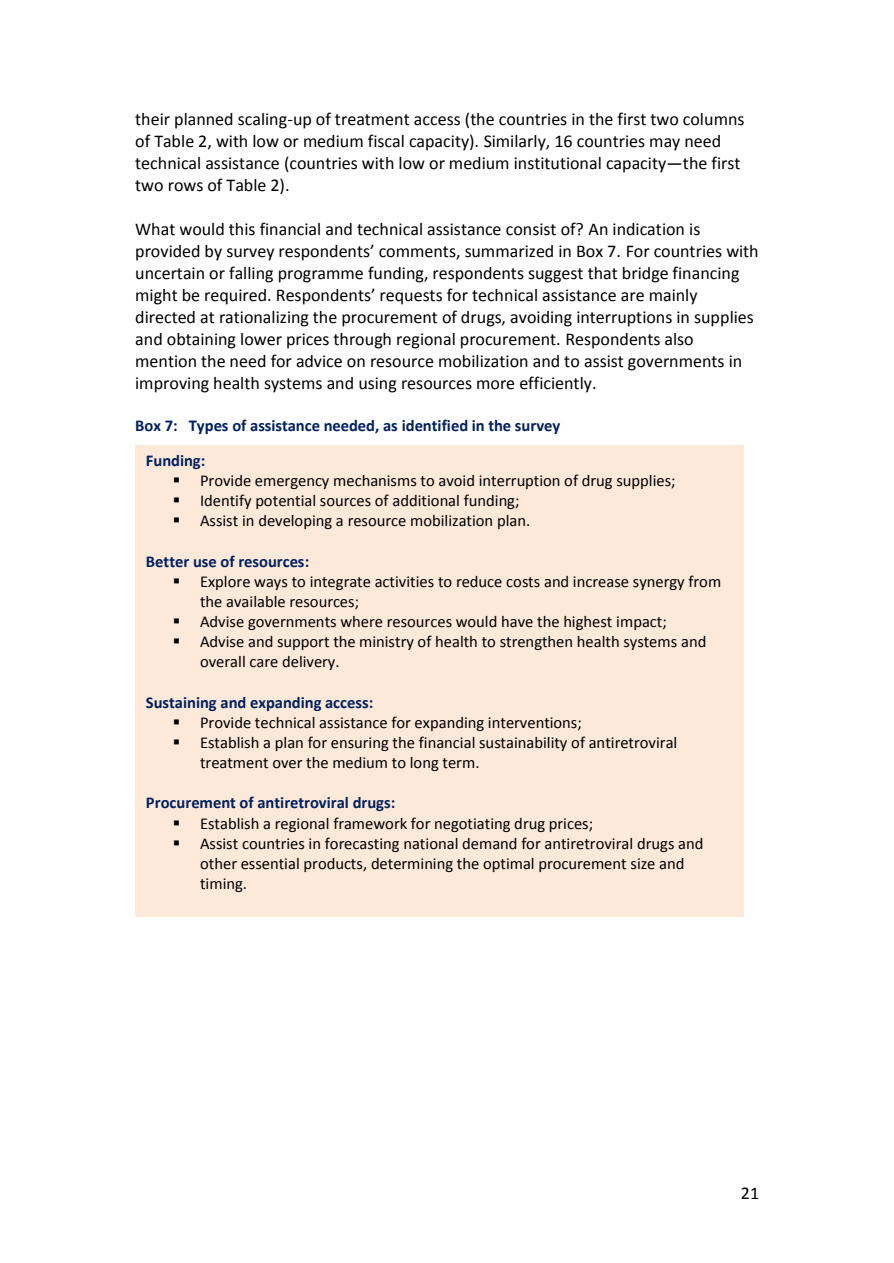
<style>
.page{position:relative;width:894px;height:1263px;background:#fff}
.page>*{position:absolute;margin:0;border:0;box-sizing:border-box;transform-origin:0 0}
.t1{font:18px/22px "Calibri";color:#000}
.t2{font:16.5px/20.1px "Calibri";color:#000}
.t3{font:700 16.5px "Calibri";letter-spacing:-.005em;color:#002060}
</style>
<div class="page">
<div style="left:135px;top:445px;width:608px;height:471px;background:#fde9d9"></div>
<p class="t1" style="left:135px;top:110px;width:610px">their planned scaling-up of treatment access (the countries in the first two columns of Table 2, with low or medium fiscal capacity). Similarly, 16 countries may need technical assistance (countries with low or medium institutional capacity—the first two rows of Table 2).</p>
<p class="t1" style="left:135px;top:219px;width:624px">What would this financial and technical assistance consist of? An indication is provided by survey respondents’ comments, summarized in Box 7. For countries with uncertain or falling programme funding, respondents suggest that bridge financing might be required. Respondents’ requests for technical assistance are mainly directed at rationalizing the procurement of drugs, avoiding interruptions in supplies and obtaining lower prices through regional procurement. Respondents also mention the need for advice on resource mobilization and to assist governments in improving health systems and using resources more efficiently.</p>
<p class="t3" style="left:135px;top:419px;width:426px">Box 7: Types of assistance needed, as identified in the survey</p>
<p class="t3" style="left:146px;top:453px;width:61px">Funding:</p>
<p class="t2" style="left:173px;top:472px;width:504px">▪ Provide emergency mechanisms to avoid interruption of drug supplies;</p>
<p class="t2" style="left:173px;top:492px;width:348px">▪ Identify potential sources of additional funding;</p>
<p class="t2" style="left:173px;top:512px;width:358px">▪ Assist in developing a resource mobilization plan.</p>
<p class="t3" style="left:146px;top:554px;width:165px">Better use of resources:</p>
<p class="t2" style="left:200px;top:572px;width:522px;text-indent:-27px">▪ Explore ways to integrate activities to reduce costs and increase synergy from the available resources;</p>
<p class="t2" style="left:173px;top:613px;width:495px">▪ Advise governments where resources would have the highest impact;</p>
<p class="t2" style="left:200px;top:633px;width:507px;text-indent:-27px">▪ Advise and support the ministry of health to strengthen health systems and overall care delivery.</p>
<p class="t3" style="left:146px;top:695px;width:229px">Sustaining and expanding access:</p>
<p class="t2" style="left:173px;top:713px;width:410px">▪ Provide technical assistance for expanding interventions;</p>
<p class="t2" style="left:200px;top:733px;width:478px;text-indent:-27px">▪ Establish a plan for ensuring the financial sustainability of antiretroviral treatment over the medium to long term.</p>
<p class="t3" style="left:146px;top:796px;width:251px">Procurement of antiretroviral drugs:</p>
<p class="t2" style="left:173px;top:814px;width:421px">▪ Establish a regional framework for negotiating drug prices;</p>
<p class="t2" style="left:200px;top:834px;width:505px;text-indent:-27px">▪ Assist countries in forecasting national demand for antiretroviral drugs and other essential products, determining the optimal procurement size and timing.</p>
<p class="t1" style="left:740px;top:1183px;width:20px">21</p>
</div>
